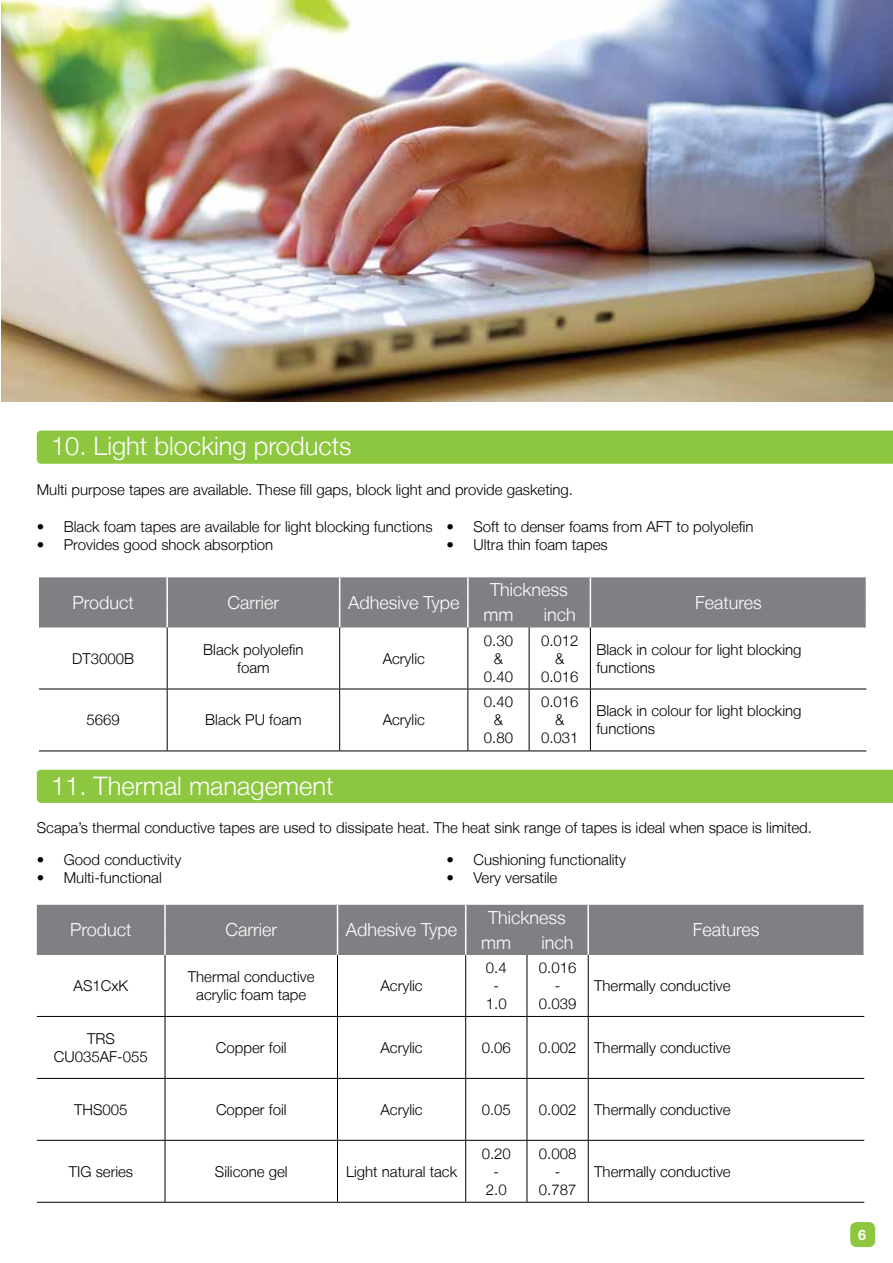
<style>
.page{position:relative;width:893px;height:1263px;background:#fff}
.page>*{position:absolute;margin:0;border:0;box-sizing:border-box;transform-origin:0 0}
.t1{font:300 25.5px "Helvetica Neue LT";color:#fff}
.t2{font:300 18px "Helvetica Neue LT";color:#fff}
.t3{font:300 15px/18px "Helvetica Neue LT";color:#000;text-align:center}
.t4{font:700 14.25px "Helvetica Neue LT";color:#fff}
</style>
<div class="page">
<img style="left:1px;top:0;width:892px;height:402px">
<div style="left:39px;top:577px;width:828px;height:50px;background:#7e8083"></div>
<hr style="left:167px;top:627px;width:1px;height:62px;background:#000">
<hr style="left:339px;top:627px;width:1px;height:62px;background:#000">
<hr style="left:467px;top:627px;width:1px;height:62px;background:#000">
<hr style="left:529px;top:627px;width:1px;height:62px;background:#000">
<hr style="left:590px;top:627px;width:1px;height:62px;background:#000">
<hr style="left:39px;top:689px;width:128px;height:1px;background:#000">
<hr style="left:167px;top:689px;width:173px;height:1px;background:#000">
<hr style="left:167px;top:689px;width:1px;height:61px;background:#000">
<hr style="left:340px;top:689px;width:128px;height:1px;background:#000">
<hr style="left:339px;top:689px;width:1px;height:61px;background:#000">
<hr style="left:468px;top:689px;width:61px;height:1px;background:#000">
<hr style="left:467px;top:689px;width:1px;height:61px;background:#000">
<hr style="left:529px;top:689px;width:61px;height:1px;background:#000">
<hr style="left:529px;top:689px;width:1px;height:61px;background:#000">
<hr style="left:590px;top:689px;width:276px;height:1px;background:#000">
<hr style="left:590px;top:689px;width:1px;height:61px;background:#000">
<hr style="left:39px;top:750px;width:128px;height:1px;background:#000">
<hr style="left:167px;top:750px;width:173px;height:1px;background:#000">
<hr style="left:340px;top:750px;width:128px;height:1px;background:#000">
<hr style="left:468px;top:750px;width:61px;height:1px;background:#000">
<hr style="left:529px;top:750px;width:61px;height:1px;background:#000">
<hr style="left:590px;top:750px;width:276px;height:1px;background:#000">
<div style="left:37px;top:431px;width:856px;height:33px;background:#8dc63f"></div>
<div style="left:37px;top:905px;width:827px;height:50px;background:#7e8083"></div>
<hr style="left:587px;top:930px;width:2px;height:25px;background:#fff">
<hr style="left:165px;top:955px;width:1px;height:61px;background:#000">
<hr style="left:337px;top:955px;width:1px;height:61px;background:#000">
<hr style="left:465px;top:955px;width:1px;height:61px;background:#000">
<hr style="left:527px;top:955px;width:1px;height:61px;background:#000">
<hr style="left:588px;top:955px;width:1px;height:61px;background:#000">
<hr style="left:37px;top:1016px;width:128px;height:1px;background:#000">
<hr style="left:165px;top:1016px;width:172px;height:1px;background:#000">
<hr style="left:165px;top:1017px;width:1px;height:61px;background:#000">
<hr style="left:337px;top:1016px;width:129px;height:1px;background:#000">
<hr style="left:337px;top:1017px;width:1px;height:61px;background:#000">
<hr style="left:466px;top:1016px;width:61px;height:1px;background:#000">
<hr style="left:465px;top:1017px;width:1px;height:61px;background:#000">
<hr style="left:527px;top:1016px;width:61px;height:1px;background:#000">
<hr style="left:527px;top:1017px;width:1px;height:61px;background:#000">
<hr style="left:588px;top:1016px;width:276px;height:1px;background:#000">
<hr style="left:588px;top:1017px;width:1px;height:61px;background:#000">
<hr style="left:37px;top:1078px;width:128px;height:1px;background:#000">
<hr style="left:165px;top:1078px;width:172px;height:1px;background:#000">
<hr style="left:165px;top:1079px;width:1px;height:61px;background:#000">
<hr style="left:337px;top:1078px;width:129px;height:1px;background:#000">
<hr style="left:337px;top:1079px;width:1px;height:61px;background:#000">
<hr style="left:466px;top:1078px;width:61px;height:1px;background:#000">
<hr style="left:465px;top:1079px;width:1px;height:61px;background:#000">
<hr style="left:527px;top:1078px;width:61px;height:1px;background:#000">
<hr style="left:527px;top:1079px;width:1px;height:61px;background:#000">
<hr style="left:588px;top:1078px;width:276px;height:1px;background:#000">
<hr style="left:588px;top:1079px;width:1px;height:61px;background:#000">
<hr style="left:37px;top:1140px;width:128px;height:1px;background:#000">
<hr style="left:165px;top:1140px;width:172px;height:1px;background:#000">
<hr style="left:165px;top:1141px;width:1px;height:61px;background:#000">
<hr style="left:337px;top:1140px;width:129px;height:1px;background:#000">
<hr style="left:337px;top:1141px;width:1px;height:61px;background:#000">
<hr style="left:466px;top:1140px;width:61px;height:1px;background:#000">
<hr style="left:465px;top:1141px;width:1px;height:61px;background:#000">
<hr style="left:527px;top:1140px;width:61px;height:1px;background:#000">
<hr style="left:527px;top:1141px;width:1px;height:61px;background:#000">
<hr style="left:588px;top:1140px;width:276px;height:1px;background:#000">
<hr style="left:588px;top:1141px;width:1px;height:61px;background:#000">
<hr style="left:37px;top:1202px;width:128px;height:1px;background:#000">
<hr style="left:165px;top:1202px;width:172px;height:1px;background:#000">
<hr style="left:337px;top:1202px;width:129px;height:1px;background:#000">
<hr style="left:466px;top:1202px;width:61px;height:1px;background:#000">
<hr style="left:527px;top:1202px;width:61px;height:1px;background:#000">
<hr style="left:588px;top:1202px;width:276px;height:1px;background:#000">
<div style="left:37px;top:770px;width:856px;height:33px;background:#8dc63f"></div>
<div style="left:850px;top:1222px;width:25px;height:25px;background:#8dc63f;border-radius:6px"></div>
<h1 class="t1" style="left:51px;top:430px;width:302px">10. Light blocking products</h1>
<p class="t3" style="left:37px;top:480px;width:538px">Multi purpose tapes are available. These fill gaps, block light and provide gasketing.</p>
<p class="t3" style="left:37px;top:517px;width:397px">• Black foam tapes are available for light blocking functions</p>
<p class="t3" style="left:37px;top:535px;width:238px">• Provides good shock absorption</p>
<p class="t3" style="left:446px;top:517px;width:309px">• Soft to denser foams from AFT to polyolefin</p>
<p class="t3" style="left:446px;top:535px;width:163px">• Ultra thin foam tapes</p>
<p class="t2" style="left:72px;top:591px;width:63px">Product</p>
<p class="t2" style="left:228px;top:591px;width:53px">Carrier</p>
<p class="t2" style="left:348px;top:591px;width:113px">Adhesive Type</p>
<p class="t3" style="left:72px;top:649px;width:63px">DT3000B</p>
<p class="t3" style="left:203px;top:640px;width:102px">Black polyolefin foam</p>
<p class="t3" style="left:383px;top:649px;width:44px">Acrylic</p>
<p class="t3" style="left:86px;top:711px;width:35px">5669</p>
<p class="t3" style="left:205px;top:711px;width:98px">Black PU foam</p>
<p class="t3" style="left:383px;top:711px;width:44px">Acrylic</p>
<h1 class="t1" style="left:51px;top:770px;width:284px">11. Thermal management</h1>
<p class="t2" style="left:490px;top:579px;width:79px">Thickness</p>
<p class="t2" style="left:483px;top:604px;width:31px">mm</p>
<p class="t2" style="left:544px;top:604px;width:34px">inch</p>
<p class="t2" style="left:695px;top:591px;width:68px">Features</p>
<p class="t3" style="left:484px;top:631px;width:31px">0.30 &amp;<br>0.40</p>
<p class="t3" style="left:541px;top:631px;width:39px">0.012 &amp;<br>0.016</p>
<p class="t3" style="left:596px;top:640px;width:207px;text-align:left">Black in colour for light blocking functions</p>
<p class="t3" style="left:484px;top:693px;width:31px">0.40 &amp;<br>0.80</p>
<p class="t3" style="left:541px;top:693px;width:39px">0.016 &amp;<br>0.031</p>
<p class="t3" style="left:596px;top:702px;width:207px;text-align:left">Black in colour for light blocking functions</p>
<p class="t3" style="left:37px;top:818px;width:777px">Scapa’s thermal conductive tapes are used to dissipate heat. The heat sink range of tapes is ideal when space is limited.</p>
<p class="t3" style="left:37px;top:850px;width:146px">• Good conductivity</p>
<p class="t3" style="left:37px;top:868px;width:127px">• Multi-functional</p>
<p class="t3" style="left:446px;top:850px;width:181px">• Cushioning functionality</p>
<p class="t3" style="left:446px;top:868px;width:112px">• Very versatile</p>
<p class="t2" style="left:70px;top:919px;width:63px">Product</p>
<p class="t2" style="left:225px;top:919px;width:53px">Carrier</p>
<p class="t2" style="left:346px;top:919px;width:113px">Adhesive Type</p>
<p class="t2" style="left:488px;top:906px;width:79px">Thickness</p>
<p class="t2" style="left:481px;top:931px;width:31px">mm</p>
<p class="t2" style="left:542px;top:931px;width:34px">inch</p>
<p class="t2" style="left:693px;top:919px;width:68px">Features</p>
<p class="t3" style="left:74px;top:976px;width:56px">AS1CxK</p>
<p class="t3" style="left:188px;top:967px;width:128px">Thermal conductive acrylic foam tape</p>
<p class="t3" style="left:380px;top:976px;width:44px">Acrylic</p>
<p class="t3" style="left:486px;top:958px;width:22px">0.4 -<br>1.0</p>
<p class="t3" style="left:539px;top:958px;width:39px">0.016 -<br>0.039</p>
<p class="t3" style="left:594px;top:976px;width:138px">Thermally conductive</p>
<p class="t3" style="left:54px;top:1029px;width:95px">TRS<br>CU035AF-055</p>
<p class="t3" style="left:216px;top:1038px;width:72px">Copper foil</p>
<p class="t3" style="left:380px;top:1038px;width:44px">Acrylic</p>
<p class="t3" style="left:482px;top:1038px;width:31px">0.06</p>
<p class="t3" style="left:539px;top:1038px;width:193px">0.002 Thermally conductive</p>
<p class="t3" style="left:74px;top:1100px;width:55px">THS005</p>
<p class="t3" style="left:216px;top:1100px;width:72px">Copper foil</p>
<p class="t3" style="left:380px;top:1100px;width:44px">Acrylic</p>
<p class="t3" style="left:482px;top:1100px;width:31px">0.05</p>
<p class="t3" style="left:539px;top:1100px;width:193px">0.002 Thermally conductive</p>
<p class="t3" style="left:69px;top:1162px;width:66px">TIG series</p>
<p class="t3" style="left:215px;top:1162px;width:74px">Silicone gel</p>
<p class="t3" style="left:346px;top:1162px;width:113px">Light natural tack</p>
<p class="t3" style="left:482px;top:1144px;width:31px">0.20 -<br>2.0</p>
<p class="t3" style="left:539px;top:1144px;width:39px">0.008 -<br>0.787</p>
<p class="t3" style="left:594px;top:1162px;width:138px">Thermally conductive</p>
<p class="t4" style="left:858px;top:1226px;width:9px">6</p>
</div>
